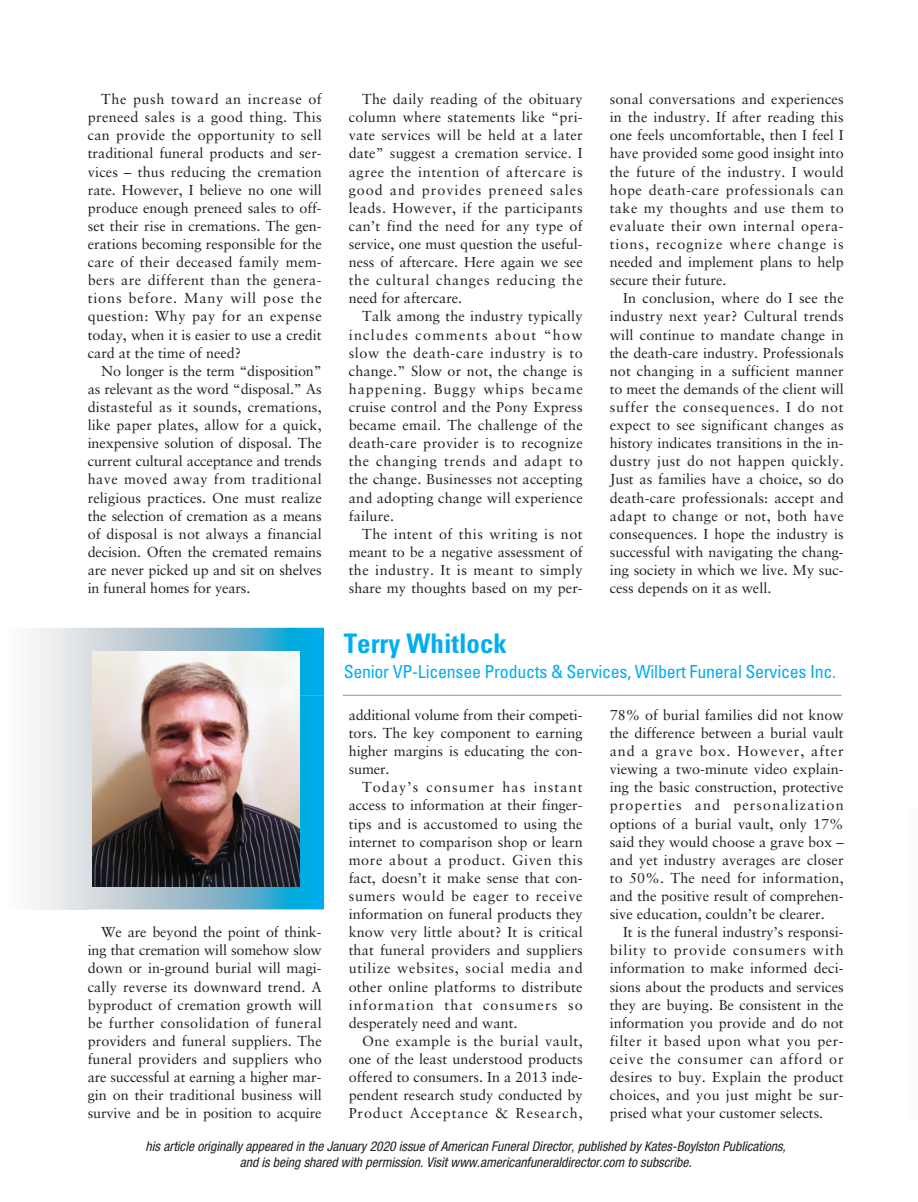
<style>
.page{position:relative;width:918px;height:1202px;background:#fff}
.page>*{position:absolute;margin:0;border:0;box-sizing:border-box;transform-origin:0 0}
.t1{font:700 condensed 27px "Univers LT Std";color:#00aeef}
.t2{font:condensed 18px "Univers LT Std";letter-spacing:-.015em;color:#00aeef}
.t3{font:14.4px/18.1px "Sabon LT Std";color:#231f20;text-align:justify}
.t4{font:italic condensed 13.5px/16.2px "Helvetica Neue LT Std";color:#231f20;text-align:center}
</style>
<div class="page">
<img style="left:34px;top:628px;width:290px;height:281px">
<img style="left:93px;top:651px;width:206px;height:235px">
<hr style="left:343px;top:695px;width:499px;height:1px;background:#939598">
<p class="t3" style="left:88px;top:91px;width:236px;text-indent:14px">The push toward an increase of preneed sales is a good thing. This can provide the opportunity to sell traditional funeral products and ser&shy;vices – thus reducing the cremation rate. However, I believe no one will produce enough preneed sales to off&shy;set their rise in cremations. The gen&shy;erations becoming responsible for the care of their deceased family mem&shy;bers are different than the genera&shy;tions before. Many will pose the question: Why pay for an expense today, when it is easier to use a credit card at the time of need?</p>
<p class="t3" style="left:88px;top:363px;width:236px;text-indent:14px">No longer is the term “disposition” as relevant as the word “disposal.” As distasteful as it sounds, cremations, like paper plates, allow for a quick, inexpensive solution of disposal. The current cultural acceptance and trends have moved away from traditional religious practices. One must realize the selection of cremation as a means of disposal is not always a financial decision. Often the cremated remains are never picked up and sit on shelves in funeral homes for years.</p>
<p class="t3" style="left:88px;top:924px;width:236px;text-indent:14px">We are beyond the point of think&shy;ing that cremation will somehow slow down or in-ground burial will magi&shy;cally reverse its downward trend. A byproduct of cremation growth will be further consolidation of funeral providers and funeral suppliers. The funeral providers and suppliers who are successful at earning a higher mar&shy;gin on their traditional business will survive and be in position to acquire</p>
<p class="t3" style="left:349px;top:91px;width:236px;text-indent:14px">The daily reading of the obituary column where statements like “pri&shy;vate services will be held at a later date” suggest a cremation service. I agree the intention of aftercare is good and provides preneed sales leads. However, if the participants can’t find the need for any type of service, one must question the useful&shy;ness of aftercare. Here again we see the cultural changes reducing the need for aftercare.</p>
<p class="t3" style="left:349px;top:308px;width:236px;text-indent:14px">Talk among the industry typically includes comments about “how slow the death-care industry is to change.” Slow or not, the change is happening. Buggy whips became cruise control and the Pony Express became email. The challenge of the death-care provider is to recognize the changing trends and adapt to the change. Businesses not accepting and adopting change will experience failure.</p>
<p class="t3" style="left:349px;top:526px;width:236px;text-indent:14px">The intent of this writing is not meant to be a negative assessment of the industry. It is meant to simply share my thoughts based on my per-</p>
<p class="t3" style="left:610px;top:91px;width:236px">sonal conversations and experiences in the industry. If after reading this one feels uncomfortable, then I feel I have provided some good insight into the future of the industry. I would hope death-care professionals can take my thoughts and use them to evaluate their own internal opera&shy;tions, recognize where change is needed and implement plans to help secure their future.</p>
<p class="t3" style="left:610px;top:290px;width:236px;text-indent:14px">In conclusion, where do I see the industry next year? Cultural trends will continue to mandate change in the death-care industry. Professionals not changing in a sufficient manner to meet the demands of the client will suffer the consequences. I do not expect to see significant changes as history indicates transitions in the in&shy;dustry just do not happen quickly.<br>Just as families have a choice, so do death-care professionals: accept and adapt to change or not, both have consequences. I hope the industry is successful with navigating the chang&shy;ing society in which we live. My suc&shy;cess depends on it as well.</p>
<h1 class="t1" style="left:344px;top:633px;width:165px">Terry Whitlock</h1>
<p class="t2" style="left:344px;top:665px;width:494px">Senior VP-Licensee Products &amp; Services, Wilbert Funeral Services Inc.</p>
<p class="t3" style="left:349px;top:707px;width:236px">additional volume from their competi&shy;tors. The key component to earning higher margins is educating the con&shy;sumer.</p>
<p class="t3" style="left:349px;top:779px;width:236px;text-indent:14px">Today’s consumer has instant access to information at their finger&shy;tips and is accustomed to using the internet to comparison shop or learn more about a product. Given this fact, doesn’t it make sense that con&shy;sumers would be eager to receive information on funeral products they know very little about? It is critical that funeral providers and suppliers utilize websites, social media and other online platforms to distribute information that consumers so desperately need and want.</p>
<p class="t3" style="left:349px;top:1032px;width:236px;text-indent:13px">One example is the burial vault, one of the least understood products offered to consumers. In a 2013 inde&shy;pendent research study conducted by Product Acceptance &amp; Research,</p>
<p class="t3" style="left:610px;top:707px;width:236px">78% of burial families did not know the difference between a burial vault and a grave box. However, after viewing a two-minute video explain&shy;ing the basic construction, protective properties and personalization options of a burial vault, only 17% said they would choose a grave box – and yet industry averages are closer to 50%. The need for information, and the positive result of comprehen&shy;sive education, couldn’t be clearer.</p>
<p class="t3" style="left:610px;top:924px;width:236px;text-indent:13px">It is the funeral industry’s responsi&shy;bility to provide consumers with information to make informed deci&shy;sions about the products and services they are buying. Be consistent in the information you provide and do not filter it based upon what you per&shy;ceive the consumer can afford or desires to buy. Explain the product choices, and you just might be sur&shy;prised what your customer selects.</p>
<p class="t4" style="left:146px;top:1139px;width:642px">his article originally appeared in the January 2020 issue of American Funeral Director, published by Kates-Boylston Publications, and is being shared with permission. Visit www.americanfuneraldirector.com to subscribe.</p>
</div>
